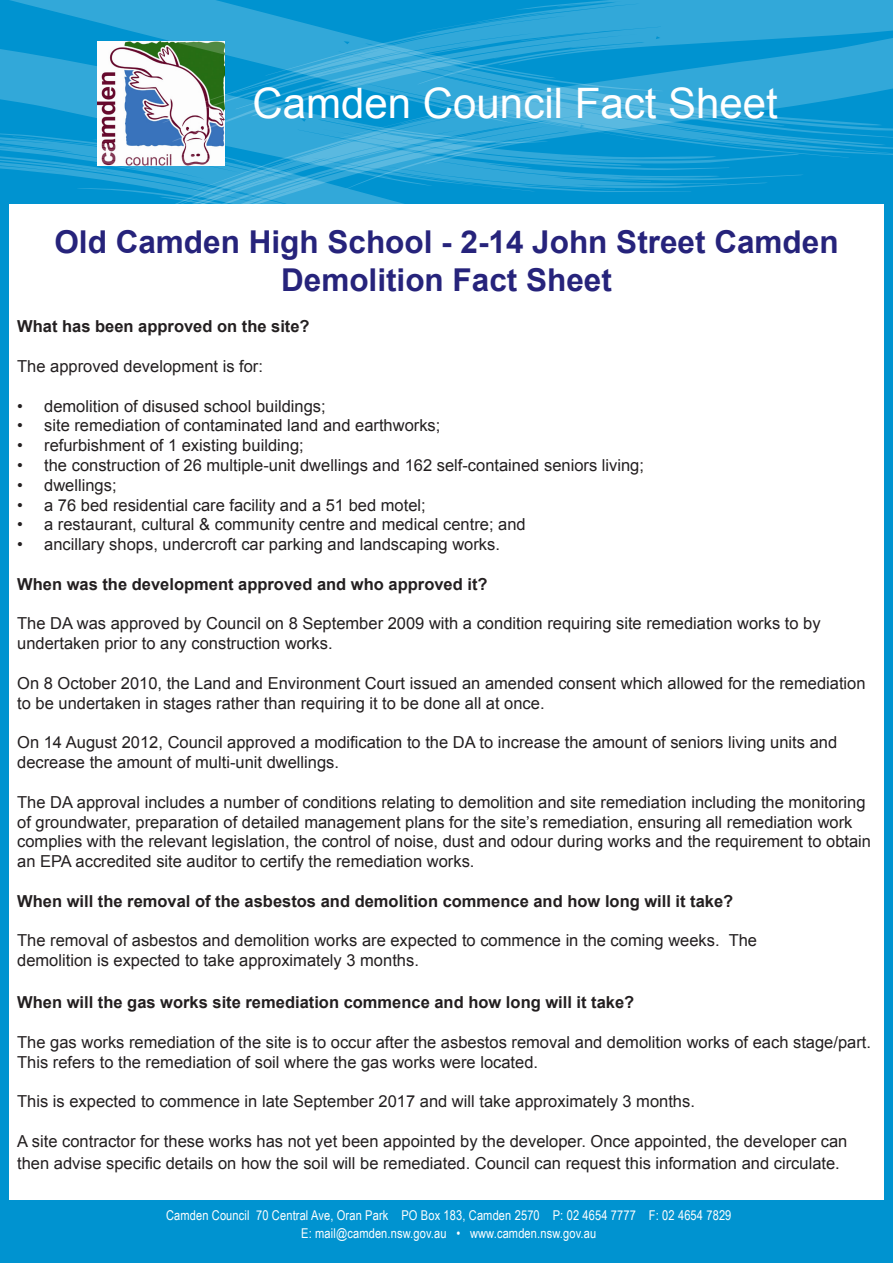
<style>
.page{position:relative;width:893px;height:1263px;background:#fff}
.page>*{position:absolute;margin:0;border:0;box-sizing:border-box;transform-origin:0 0}
.t1{font:42px "Arial";color:#fff}
.t2{font:700 31.5px "Arial";color:#26237b}
.t3{font:16.5px/19.8px "Arial";color:#231f20}
.t4{font:700 16.5px "Arial";color:#231f20}
.t5{font:13.5px/18px "Arial Narrow";letter-spacing:.01em;color:#fff;text-align:center}
</style>
<div class="page">
<div style="left:884px;top:35px;width:9px;height:1205px;background:#0093d0"></div>
<div style="left:0;top:1200px;width:893px;height:63px;background:#0093d0"></div>
<div style="left:0;top:196px;width:9px;height:1016px;background:#0093d0"></div>
<svg style="left:0;top:158px;width:94px;height:46px;background:#0b97d1"></svg>
<svg style="left:94px;top:158px;width:790px;height:46px;background:#1d9ed4"></svg>
<svg style="left:0;top:0;width:893px;height:158px;background:#31a3d2"></svg>
<h1 class="t1" style="left:253px;top:76px;width:527px">Camden Council Fact Sheet</h1>
<p class="t2" style="left:54px;top:221px;width:786px">Old Camden High School - 2-14 John Street Camden</p>
<p class="t2" style="left:281px;top:259px;width:332px">Demolition Fact Sheet</p>
<p class="t4" style="left:17px;top:316px;width:294px">What has been approved on the site?</p>
<p class="t3" style="left:17px;top:356px;width:247px">The approved development is for:</p>
<p class="t3" style="left:17px;top:396px;width:310px">• demolition of disused school buildings;</p>
<p class="t3" style="left:17px;top:416px;width:425px">• site remediation of contaminated land and earthworks;</p>
<p class="t3" style="left:17px;top:436px;width:288px">• refurbishment of 1 existing building;</p>
<p class="t3" style="left:17px;top:455px;width:628px">• the construction of 26 multiple-unit dwellings and 162 self-contained seniors living;</p>
<p class="t3" style="left:17px;top:475px;width:101px">• dwellings;</p>
<p class="t3" style="left:17px;top:495px;width:410px">• a 76 bed residential care facility and a 51 bed motel;</p>
<p class="t3" style="left:17px;top:515px;width:510px">• a restaurant, cultural &amp; community centre and medical centre; and</p>
<p class="t3" style="left:17px;top:535px;width:484px">• ancillary shops, undercroft car parking and landscaping works.</p>
<p class="t4" style="left:17px;top:573px;width:472px">When was the development approved and who approved it?</p>
<p class="t3" style="left:17px;top:614px;width:805px">The DA was approved by Council on 8 September 2009 with a condition requiring site remediation works to by</p>
<p class="t3" style="left:17px;top:634px;width:317px">undertaken prior to any construction works.</p>
<p class="t3" style="left:17px;top:673px;width:850px">On 8 October 2010, the Land and Environment Court issued an amended consent which allowed for the remediation to be undertaken in stages rather than requiring it to be done all at once.</p>
<p class="t3" style="left:17px;top:733px;width:821px">On 14 August 2012, Council approved a modification to the DA to increase the amount of seniors living units and decrease the amount of multi-unit dwellings.</p>
<p class="t3" style="left:17px;top:792px;width:855px">The DA approval includes a number of conditions relating to demolition and site remediation including the monitoring of groundwater, preparation of detailed management plans for the site’s remediation, ensuring all remediation work complies with the relevant legislation, the control of noise, dust and odour during works and the requirement to obtain an EPA accredited site auditor to certify the remediation works.</p>
<p class="t4" style="left:17px;top:890px;width:718px">When will the removal of the asbestos and demolition commence and how long will it take?</p>
<p class="t3" style="left:17px;top:931px;width:741px">The removal of asbestos and demolition works are expected to commence in the coming weeks. The</p>
<p class="t3" style="left:17px;top:950px;width:403px">demolition is expected to take approximately 3 months.</p>
<p class="t4" style="left:17px;top:992px;width:619px">When will the gas works site remediation commence and how long will it take?</p>
<p class="t3" style="left:17px;top:1032px;width:855px">The gas works remediation of the site is to occur after the asbestos removal and demolition works of each stage/part.<br>This refers to the remediation of soil where the gas works were located.</p>
<p class="t3" style="left:17px;top:1092px;width:679px">This is expected to commence in late September 2017 and will take approximately 3 months.</p>
<p class="t3" style="left:17px;top:1130px;width:832px;line-height:21.6px">A site contractor for these works has not yet been appointed by the developer. Once appointed, the developer can then advise specific details on how the soil will be remediated. Council can request this information and circulate.</p>
<p class="t5" style="left:166px;top:1206px;width:567px">Camden Council 70 Central Ave, Oran Park PO Box 183, Camden 2570 P: 02 4654 7777 F: 02 4654 7829<br>E: mail@camden.nsw.gov.au • www.camden.nsw.gov.au</p>
</div>
